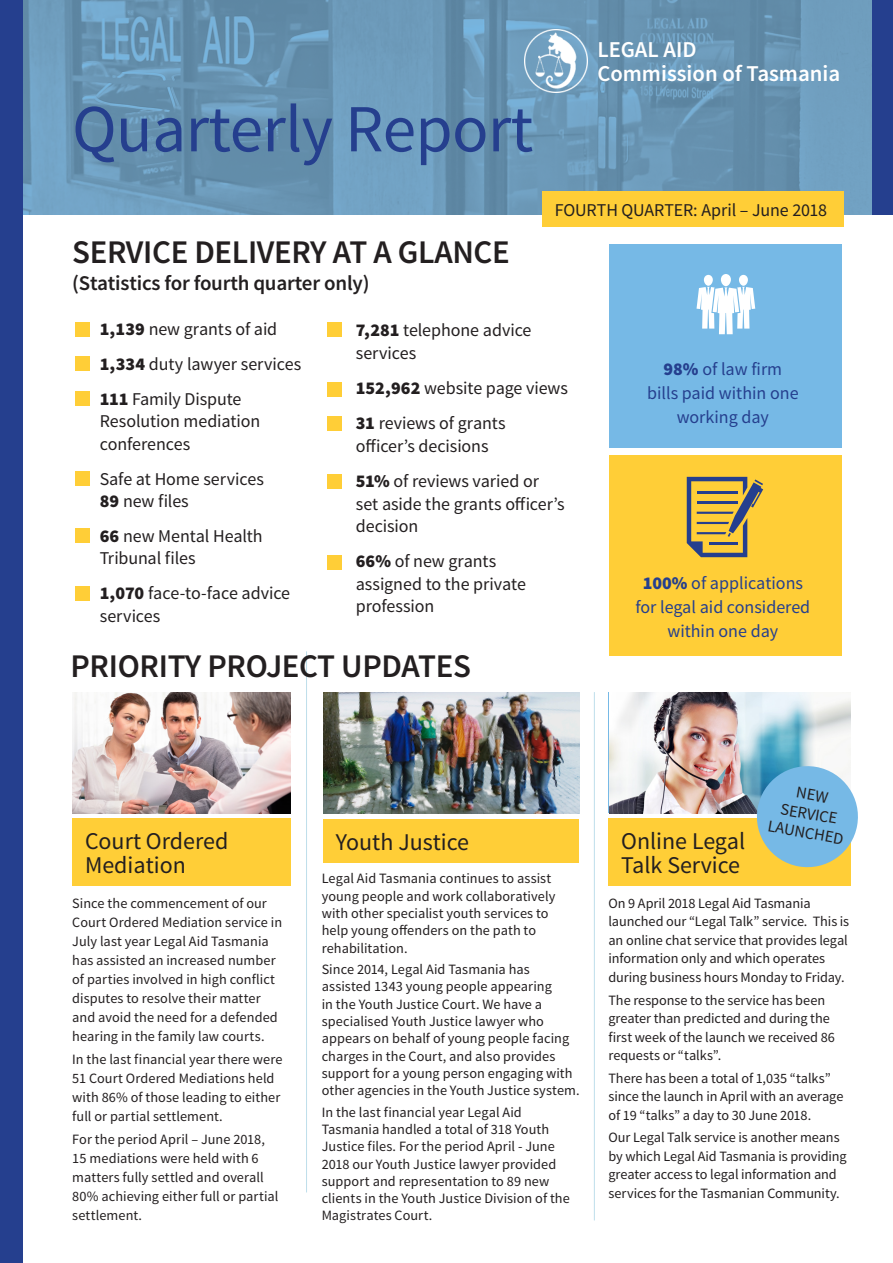
<style>
.page{position:relative;width:893px;height:1263px;background:#fff}
.page>*{position:absolute;margin:0;border:0;box-sizing:border-box;transform-origin:0 0}
.HEADERS_Titilium{font:67.35px "Source Sans Pro";letter-spacing:-.01em;color:#253f8e}
.HEADERS_Titilium-2{font:600 33px "Source Sans Pro";letter-spacing:-.01em;color:#231f20}
.Description_Titilium{font:24px/24px "Source Sans Pro";color:#231f20}
.t1{font:600 22.65px/24px "Source Sans Pro";color:#fff}
.HEADERS_Titilium-3{font:600 21px "Source Sans Pro";letter-spacing:-.01em;color:#231f20}
.Contents{font:18px/22.5px "Source Sans Pro";letter-spacing:-.005em;color:#231f20}
.Descriptions_Bebas{font:18px/23.9px "Source Sans Pro";color:#253f8e;text-align:center}
.Description_Titilium-2{font:16.5px "Source Sans Pro";color:#231f20}
.Contents-2{font:14.25px/17.2px "Source Sans Pro";color:#231f20}
.s1{font-weight:900}
</style>
<div class="page">
<img style="left:73px;top:692px;width:217px;height:121px">
<img style="left:323px;top:692px;width:257px;height:121px">
<img style="left:609px;top:692px;width:241px;height:121px">
<div style="left:72px;top:818px;width:219px;height:68px;background:#ffce37"></div>
<div style="left:323px;top:819px;width:255px;height:43px;background:#ffce37"></div>
<div style="left:608px;top:818px;width:242px;height:68px;background:#ffce37"></div>
<hr style="left:594px;top:692px;width:1px;height:528px;background:#5aadcd">
<hr style="left:306px;top:651px;width:1px;height:541px;background:#5aadcd">
<div style="left:0;top:0;width:893px;height:215px;background:#253f8e"></div>
<img style="left:23px;top:0;width:849px;height:215px">
<div style="left:542px;top:191px;width:302px;height:36px;background:#ffce37"></div>
<img style="left:525px;top:29px;width:63px;height:63px">
<div style="left:0;top:0;width:22px;height:1263px;background:#253f8e"></div>
<div style="left:610px;top:244px;width:232px;height:204px;background:#76b9e6"></div>
<div style="left:721px;top:274px;width:10px;height:12px;background:#fff;border-radius:50%"></div>
<div style="left:739px;top:275px;width:9px;height:11px;background:#fff;border-radius:50%"></div>
<div style="left:704px;top:275px;width:9px;height:11px;background:#fff;border-radius:50%"></div>
<svg style="left:696px;top:287px;width:59px;height:47px"></svg>
<div style="left:610px;top:455px;width:232px;height:201px;background:#ffce37"></div>
<svg style="left:687px;top:477px;width:76px;height:80px"></svg>
<div style="left:76px;top:322px;width:14px;height:14px;background:#ffce37"></div>
<div style="left:76px;top:356px;width:14px;height:14px;background:#ffce37"></div>
<div style="left:76px;top:391px;width:14px;height:14px;background:#ffce37"></div>
<div style="left:76px;top:471px;width:14px;height:14px;background:#ffce37"></div>
<div style="left:76px;top:528px;width:14px;height:14px;background:#ffce37"></div>
<div style="left:76px;top:586px;width:14px;height:14px;background:#ffce37"></div>
<div style="left:327px;top:556px;width:14px;height:14px;background:#ffce37"></div>
<div style="left:327px;top:474px;width:14px;height:14px;background:#ffce37"></div>
<div style="left:327px;top:416px;width:14px;height:14px;background:#ffce37"></div>
<div style="left:327px;top:382px;width:14px;height:14px;background:#ffce37"></div>
<div style="left:327px;top:323px;width:14px;height:14px;background:#ffce37"></div>
<svg style="left:753px;top:762px;width:105px;height:109px"></svg>
<p class="HEADERS_Titilium" style="left:72px;top:87px;width:462px">Quarterly Report</p>
<p class="HEADERS_Titilium-2" style="left:72px;top:231px;width:439px">SERVICE DELIVERY AT A GLANCE</p>
<p class="HEADERS_Titilium-3" style="left:72px;top:270px;width:299px">(Statistics for fourth quarter only)</p>
<p class="t1" style="left:597px;top:38px;width:245px">LEGAL AID<br>Commission of Tasmania</p>
<p class="Contents" style="left:555px;top:199px;width:274px">FOURTH QUARTER: April – June 2018</p>
<p class="Contents" style="left:100px;top:318px;width:179px"><span class="s1">1,139</span> new grants of aid</p>
<p class="Contents" style="left:100px;top:353px;width:203px"><span class="s1">1,334</span> duty lawyer services</p>
<p class="Contents" style="left:100px;top:388px;width:162px"><span class="s1">111</span> Family Dispute<br>Resolution mediation conferences</p>
<p class="Contents" style="left:100px;top:468px;width:166px">Safe at Home services<br><span class="s1">89</span> new files</p>
<p class="Contents" style="left:100px;top:525px;width:164px"><span class="s1">66</span> new Mental Health<br>Tribunal files</p>
<p class="Contents" style="left:100px;top:582px;width:192px"><span class="s1">1,070</span> face-to-face advice services</p>
<p class="Contents" style="left:356px;top:319px;width:177px"><span class="s1">7,281</span> telephone advice services</p>
<p class="Contents" style="left:356px;top:377px;width:214px"><span class="s1">152,962</span> website page views</p>
<p class="Contents" style="left:356px;top:412px;width:151px"><span class="s1">31</span> reviews of grants officer’s decisions</p>
<p class="Contents" style="left:356px;top:470px;width:210px"><span class="s1">51%</span> of reviews varied or set aside the grants officer’s decision</p>
<p class="Contents" style="left:356px;top:550px;width:172px"><span class="s1">66%</span> of new grants assigned to the private profession</p>
<p class="HEADERS_Titilium-2" style="left:70px;top:645px;width:402px">PRIORITY PROJECT UPDATES</p>
<p class="Descriptions_Bebas" style="left:647px;top:357px;width:153px"><span class="s1">98%</span> of law firm bills paid within one working day</p>
<p class="Descriptions_Bebas" style="left:635px;top:571px;width:176px"><span class="s1">100%</span> of applications for legal aid considered within one day</p>
<p class="Description_Titilium-2" style="left:783px;top:798px;width:59px;rotate:10deg">SERVICE</p>
<p class="Description_Titilium-2" style="left:770px;top:815px;width:78px;rotate:10deg">LAUNCHED</p>
<p class="Description_Titilium" style="left:85px;top:829px;width:145px">Court Ordered<br>Mediation</p>
<p class="Description_Titilium" style="left:336px;top:830px;width:135px">Youth Justice</p>
<p class="Description_Titilium" style="left:621px;top:829px;width:125px">Online Legal<br>Talk Service</p>
<p class="Contents-2" style="left:322px;top:870px;width:235px">Legal Aid Tasmania continues to assist young people and work collaboratively with other specialist youth services to help young offenders on the path to rehabilitation.</p>
<p class="Contents-2" style="left:322px;top:961px;width:259px">Since 2014, Legal Aid Tasmania has assisted 1343 young people appearing<br>in the Youth Justice Court. We have a specialised Youth Justice lawyer who appears on behalf of young people facing charges in the Court, and also provides support for a young person engaging with other agencies in the Youth Justice system.</p>
<p class="Contents-2" style="left:322px;top:1103px;width:250px">In the last financial year Legal Aid Tasmania handled a total of 318 Youth Justice files. For the period April - June 2018 our Youth Justice lawyer provided support and representation to 89 new clients in the Youth Justice Division of the Magistrates Court.</p>
<p class="Contents-2" style="left:72px;top:894px;width:211px;line-height:19px">Since the commencement of our Court Ordered Mediation service in July last year Legal Aid Tasmania has assisted an increased number of parties involved in high conflict disputes to resolve their matter and avoid the need for a defended hearing in the family law courts.</p>
<p class="Contents-2" style="left:72px;top:1050px;width:212px;line-height:19px">In the last financial year there were 51 Court Ordered Mediations held with 86% of those leading to either full or partial settlement.</p>
<p class="Contents-2" style="left:72px;top:1130px;width:208px;line-height:19px">For the period April – June 2018,<br>15 mediations were held with 6 matters fully settled and overall<br>80% achieving either full or partial settlement.</p>
<p class="Contents-2" style="left:608px;top:894px;width:242px;line-height:18.5px">On 9 April 2018 Legal Aid Tasmania launched our “Legal Talk” service. This is an online chat service that provides legal information only and which operates during business hours Monday to Friday.</p>
<p class="Contents-2" style="left:608px;top:991px;width:228px;line-height:18.5px">The response to the service has been greater than predicted and during the first week of the launch we received 86 requests or “talks”.</p>
<p class="Contents-2" style="left:608px;top:1069px;width:236px;line-height:18.5px">There has been a total of 1,035 “talks” since the launch in April with an average of 19 “talks” a day to 30 June 2018.</p>
<p class="Contents-2" style="left:608px;top:1129px;width:240px;line-height:18.5px">Our Legal Talk service is another means by which Legal Aid Tasmania is providing greater access to legal information and services for the Tasmanian Community.</p>
</div>
